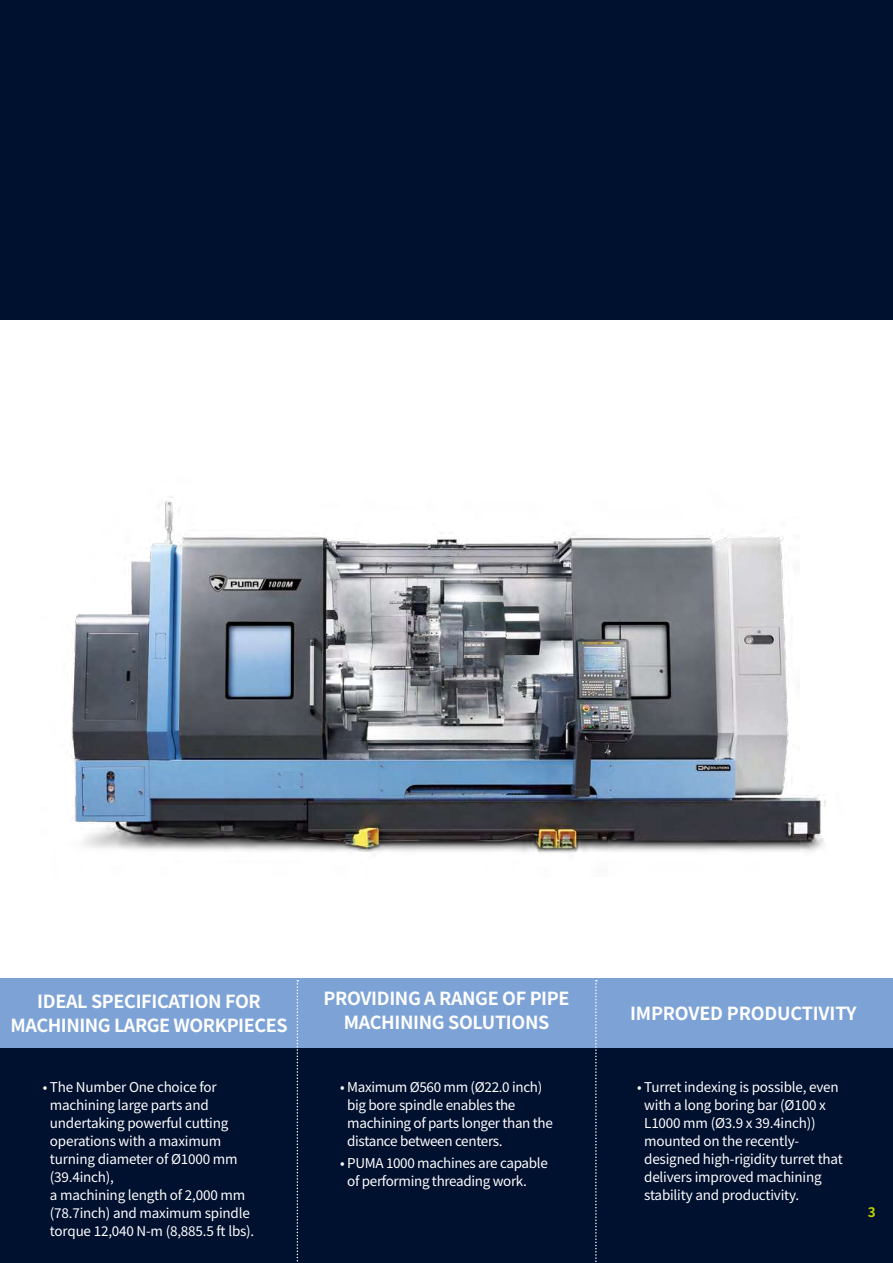
<style>
.page{position:relative;width:893px;height:1263px;background:#fff}
.page>*{position:absolute;margin:0;border:0;box-sizing:border-box;transform-origin:0 0}
.t1{font:700 18px/24px "Noto Sans KR";letter-spacing:-.02em;color:#fff;text-align:center}
.t2{font:13.5px/18px "Noto Sans KR";letter-spacing:-.015em;color:#fff}
.t3{font:700 13.5px "Noto Sans KR";color:#bfd200}
</style>
<div class="page">
<div style="left:0;top:0;width:893px;height:320px;background:#00102f"></div>
<div style="left:0;top:980px;width:893px;height:283px;background:#00102f"></div>
<div style="left:0;top:978px;width:893px;height:69px;background:#7da3d6"></div>
<svg style="left:297px;top:980px;width:1px;height:282px"></svg>
<svg style="left:595px;top:980px;width:2px;height:282px"></svg>
<img style="left:71px;top:497px;width:755px;height:356px">
<h1 class="t1" style="left:11px;top:990px;width:278px">IDEAL SPECIFICATION FOR<br>MACHINING LARGE WORKPIECES</h1>
<h1 class="t1" style="left:324px;top:987px;width:247px">PROVIDING A RANGE OF PIPE<br>MACHINING SOLUTIONS</h1>
<p class="t2" style="left:50px;top:1078px;width:206px;text-indent:-7px">• The Number One choice for machining large parts and undertaking powerful cutting operations with a maximum turning diameter of Ø1000 mm (39.4inch),<br>a machining length of 2,000 mm (78.7inch) and maximum spindle torque 12,040 N-m (8,885.5 ft lbs).</p>
<p class="t2" style="left:347px;top:1078px;width:207px;text-indent:-7px">• Maximum Ø560 mm (Ø22.0 inch) big bore spindle enables the machining of parts longer than the distance between centers.</p>
<p class="t2" style="left:347px;top:1154px;width:202px;text-indent:-7px">• PUMA 1000 machines are capable of performing threading work.</p>
<h1 class="t1" style="left:630px;top:1002px;width:228px">IMPROVED PRODUCTIVITY</h1>
<p class="t2" style="left:644px;top:1078px;width:200px;text-indent:-7px">• Turret indexing is possible, even with a long boring bar (Ø100 x<br>L1000 mm (Ø3.9 x 39.4inch)) mounted on the recently&shy;designed high-rigidity turret that delivers improved machining stability and productivity.</p>
<p class="t3" style="left:868px;top:1205px;width:9px">3</p>
</div>
